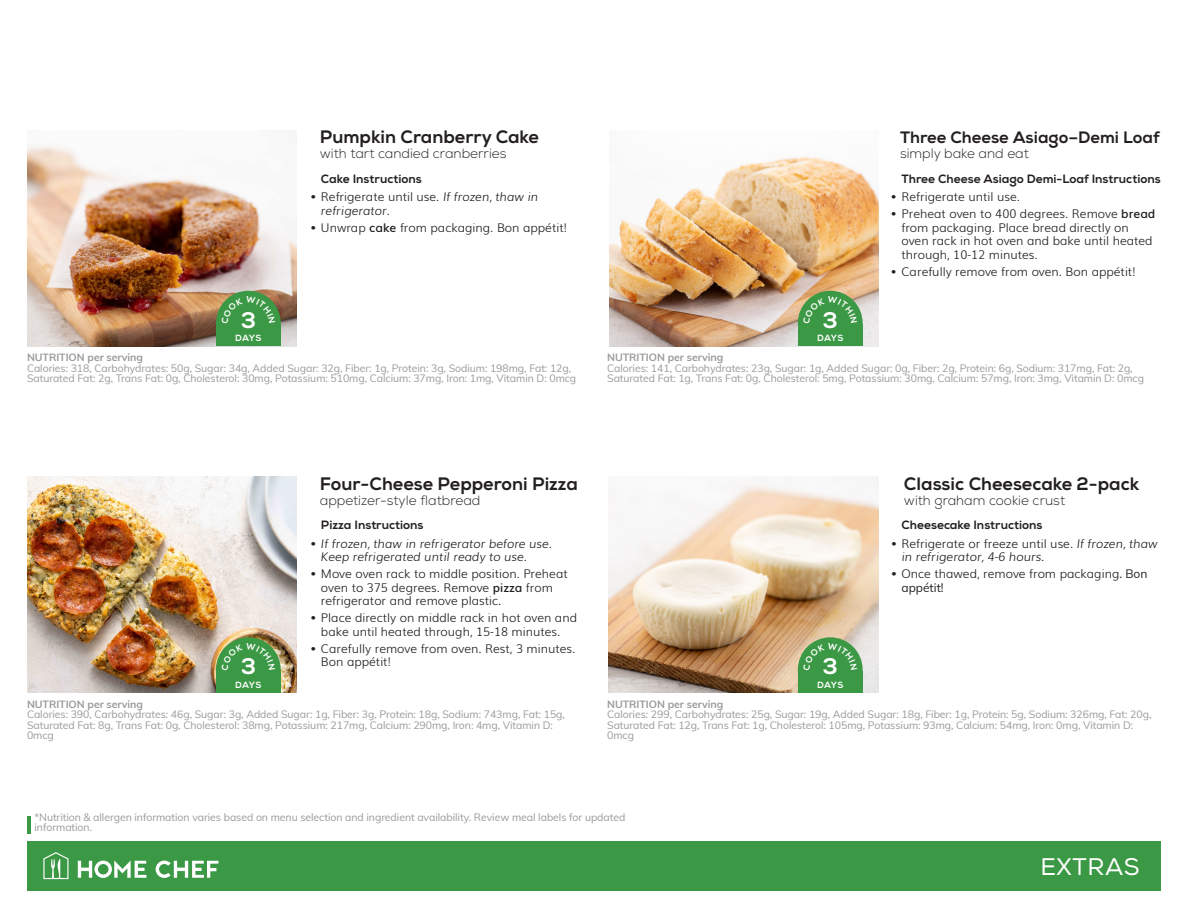
<style>
.page{position:relative;width:1188px;height:918px;background:#fff}
.page>*{position:absolute;margin:0;border:0;box-sizing:border-box;transform-origin:0 0}
.t1{font:24px "Nexa";letter-spacing:.025em;color:#fff}
.t2{font:800 22.5px "Nexa";color:#fff}
.t3{font:800 18px "Nexa";color:#231f20}
.t4{font:800 16.5px "Nexa";color:#231f20}
.t5{font:300 13.5px "Nexa";color:#231f20}
.t6{font:300 12px/13.5px "Muli";color:#231f20}
.t7{font:italic 300 12px/13.5px "Muli";color:#231f20}
.Step_Heading{font:800 12px "Nexa";color:#231f20}
.Ingredient_List{font:10.5px/10.5px "Muli";letter-spacing:-.005em;color:#9a9a9a}
.t8{font:800 9px "Nexa";letter-spacing:.025em;color:#fff}
.s1{font-style:normal}
.s2{font-weight:600}
.s3{font-weight:700}
.s4{font-weight:400}
</style>
<div class="page">
<div style="left:27px;top:841px;width:1134px;height:50px;background:#3b9844"></div>
<img style="left:609px;top:157px;width:270px;height:189px">
<img style="left:27px;top:477px;width:270px;height:216px">
<img style="left:27px;top:145px;width:270px;height:201px">
<svg style="left:78px;top:860px;width:140px;height:18px"></svg>
<svg style="left:43px;top:852px;width:26px;height:27px"></svg>
<img style="left:609px;top:477px;width:270px;height:216px">
<div style="left:798px;top:671px;width:65px;height:22px;background:#3b9844"></div>
<div style="left:216px;top:671px;width:65px;height:22px;background:#3b9844"></div>
<div style="left:798px;top:325px;width:65px;height:21px;background:#3b9844"></div>
<div style="left:216px;top:325px;width:65px;height:21px;background:#3b9844"></div>
<hr style="left:27px;top:816px;width:3px;height:17px;background:#3b9844">
<svg style="left:798px;top:637px;width:65px;height:34px;background:#5ea35d"></svg>
<svg style="left:216px;top:637px;width:65px;height:34px;background:#57984c"></svg>
<svg style="left:798px;top:291px;width:65px;height:34px;background:#5c9e54"></svg>
<svg style="left:216px;top:291px;width:65px;height:34px;background:#54944a"></svg>
<p class="t3" style="left:320px;top:126px;width:221px">Pumpkin Cranberry Cake</p>
<p class="t5" style="left:320px;top:145px;width:188px">with tart candied cranberries</p>
<p class="Step_Heading" style="left:321px;top:171px;width:102px">Cake Instructions</p>
<p class="t7" style="left:321px;top:189px;width:219px;text-indent:-10px"><span class="s1">• Refrigerate until use.</span> If frozen, thaw in refrigerator.</p>
<p class="t6" style="left:310px;top:220px;width:258px">• Unwrap <span class="s2">cake</span> from packaging. Bon appétit!</p>
<p class="t2" style="left:241px;top:306px;width:17px">3</p>
<p class="t2" style="left:823px;top:306px;width:17px">3</p>
<p class="t8" style="left:235px;top:333px;width:28px">DAYS</p>
<p class="t8" style="left:817px;top:333px;width:28px">DAYS</p>
<p class="t4" style="left:900px;top:127px;width:261px">Three Cheese Asiago–Demi Loaf</p>
<p class="t5" style="left:900px;top:145px;width:130px">simply bake and eat</p>
<p class="Step_Heading" style="left:901px;top:171px;width:261px">Three Cheese Asiago Demi-Loaf Instructions</p>
<p class="t6" style="left:891px;top:189px;width:131px">• Refrigerate until use.</p>
<p class="t6" style="left:901px;top:206px;width:255px;text-indent:-10px">• Preheat oven to 400 degrees. Remove <span class="s2">bread </span>from packaging. Place bread directly on oven rack in hot oven and bake until heated through, 10-12 minutes.</p>
<p class="t6" style="left:891px;top:264px;width:246px">• Carefully remove from oven. Bon appétit!</p>
<p class="Ingredient_List" style="left:27px;top:352px;width:551px"><span class="s3">NUTRITION per serving<br></span>Calories: 318, Carbohydrates: 50g, Sugar: 34g, Added Sugar: 32g, Fiber: 1g, Protein: 3g, Sodium: 198mg, Fat: 12g,<br>Saturated Fat: 2g, Trans Fat: 0g, Cholesterol: 30mg, Potassium: 510mg, Calcium: 37mg, Iron: 1mg, Vitamin D: 0mcg</p>
<p class="Ingredient_List" style="left:607px;top:352px;width:538px"><span class="s3">NUTRITION per serving<br></span>Calories: 141, Carbohydrates: 23g, Sugar: 1g, Added Sugar: 0g, Fiber: 2g, Protein: 6g, Sodium: 317mg, Fat: 2g,<br>Saturated Fat: 1g, Trans Fat: 0g, Cholesterol: 5mg, Potassium: 30mg, Calcium: 57mg, Iron: 3mg, Vitamin D: 0mcg</p>
<p class="t3" style="left:320px;top:472px;width:260px">Four-Cheese Pepperoni Pizza</p>
<p class="t5" style="left:320px;top:492px;width:162px">appetizer-style flatbread</p>
<p class="Step_Heading" style="left:321px;top:518px;width:104px">Pizza Instructions</p>
<p class="t7" style="left:321px;top:536px;width:233px;text-indent:-10px"><span class="s1">•</span> If frozen, thaw in refrigerator before use.<br>Keep refrigerated until ready to use.</p>
<p class="t6" style="left:321px;top:566px;width:248px;text-indent:-10px">• Move oven rack to middle position. Preheat oven to 375 degrees. Remove <span class="s2">pizza</span> from refrigerator and remove plastic.</p>
<p class="t6" style="left:310px;top:610px;width:268px;text-align:center">• Place directly on middle rack in hot oven and bake until heated through, 15-18 minutes.</p>
<p class="t6" style="left:321px;top:641px;width:256px;text-indent:-10px">• Carefully remove from oven. Rest, 3 minutes.<br>Bon appétit!</p>
<p class="t2" style="left:241px;top:653px;width:17px">3</p>
<p class="t2" style="left:823px;top:653px;width:17px">3</p>
<p class="t8" style="left:235px;top:679px;width:28px">DAYS</p>
<p class="t8" style="left:817px;top:679px;width:28px">DAYS</p>
<p class="t3" style="left:904px;top:472px;width:237px">Classic Cheesecake 2-pack</p>
<p class="t5" style="left:904px;top:492px;width:163px">with graham cookie crust</p>
<p class="Step_Heading" style="left:901px;top:518px;width:143px">Cheesecake Instructions</p>
<p class="t7" style="left:901px;top:536px;width:258px;text-indent:-10px"><span class="s1">• Refrigerate or freeze until use.</span> If frozen, thaw in refrigerator, 4-6 hours.</p>
<p class="t6" style="left:901px;top:566px;width:247px;text-indent:-10px">• Once thawed, remove from packaging<span class="s4">. Bon appétit!</span></p>
<p class="Ingredient_List" style="left:27px;top:698px;width:539px"><span class="s3">NUTRITION per serving<br></span>Calories: 390, Carbohydrates: 46g, Sugar: 3g, Added Sugar: 1g, Fiber: 3g, Protein: 18g, Sodium: 743mg, Fat: 15g, Saturated Fat: 8g, Trans Fat: 0g, Cholesterol: 38mg, Potassium: 217mg, Calcium: 290mg, Iron: 4mg, Vitamin D:<br>0mcg</p>
<p class="Ingredient_List" style="left:607px;top:698px;width:546px"><span class="s3">NUTRITION per serving<br></span>Calories: 299, Carbohydrates: 25g, Sugar: 19g, Added Sugar: 18g, Fiber: 1g, Protein: 5g, Sodium: 326mg, Fat: 20g, Saturated Fat: 12g, Trans Fat: 1g, Cholesterol: 105mg, Potassium: 93mg, Calcium: 54mg, Iron: 0mg, Vitamin D:<br>0mcg</p>
<p class="Ingredient_List" style="left:34px;top:811px;width:592px">*Nutrition &amp; allergen information varies based on menu selection and ingredient availability. Review meal labels for updated information.</p>
<p class="t1" style="left:1040px;top:853px;width:101px">EXTRAS</p>
</div>
